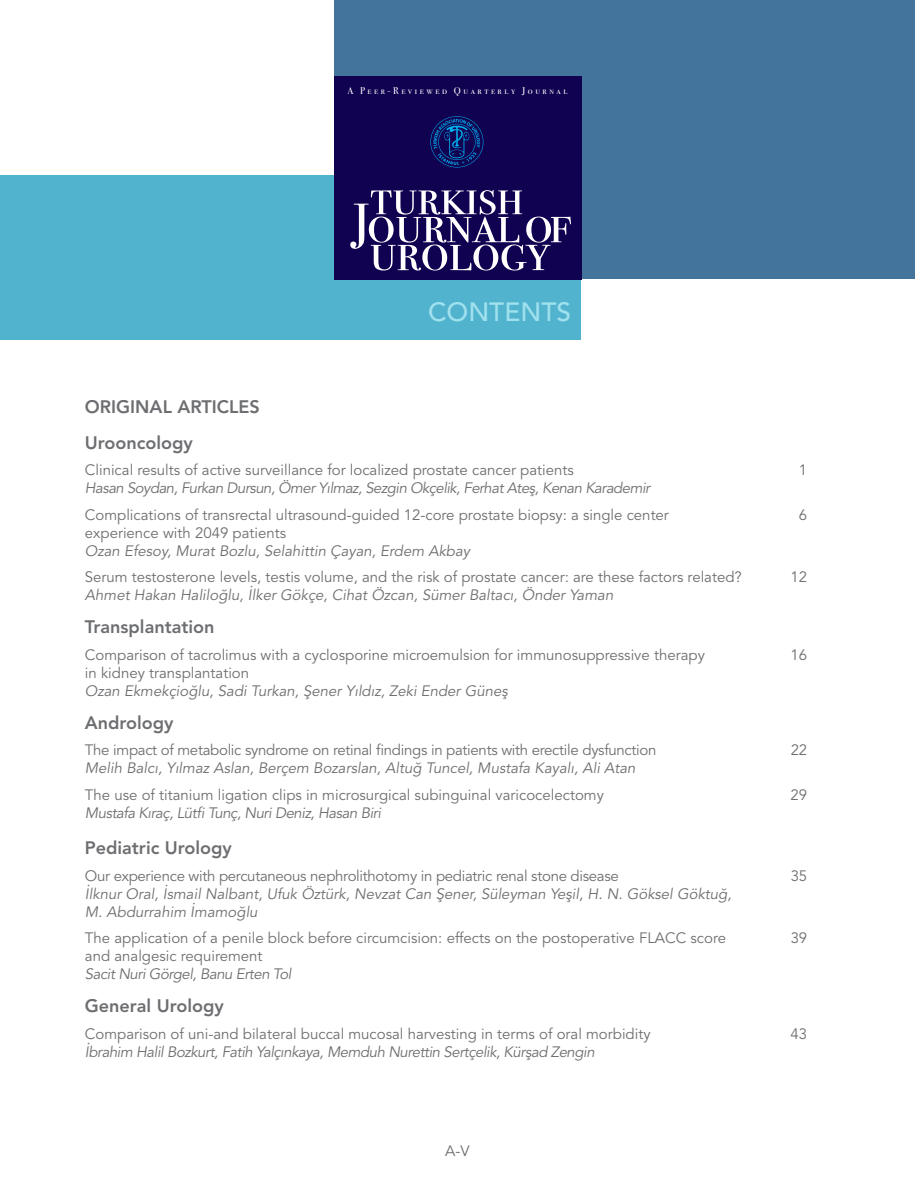
<style>
.page{position:relative;width:915px;height:1191px;background:#fff}
.page>*{position:absolute;margin:0;border:0;box-sizing:border-box;transform-origin:0 0}
.t1{font:500 26.25px "Avenir LT Std";color:#a0e1ee}
.t2{font:800 18px/36px "Avenir LT Std";color:#6d6e71}
.t3{font:15px "Avenir LT Std";color:#6d6e71}
.t4{font:italic 15px/18px "Avenir LT Std";color:#6d6e71}
.t5{font:15px "Avenir LT Std";letter-spacing:-.02em;color:#6d6e71}
.t6{font:italic 15px "Avenir LT Std";letter-spacing:-.03em;color:#6d6e71}
.t7{font:italic 15px "Avenir LT Std";letter-spacing:-.035em;color:#6d6e71}
.t8{font:9.75px "Bodoni Svty Two SCITCTT Book";letter-spacing:.26em;color:#fff}
</style>
<div class="page">
<div style="left:334px;top:0;width:580px;height:279px;background:#43749c"></div>
<div style="left:0;top:175px;width:580px;height:164px;background:#52b3cf"></div>
<div style="left:334px;top:76px;width:247px;height:203px;background:#100151"></div>
<svg style="left:350px;top:190px;width:221px;height:80px"></svg>
<svg style="left:430px;top:116px;width:53px;height:51px"></svg>
<p class="t8" style="left:347px;top:85px;width:221px">A Peer-Reviewed Quarterly Journal</p>
<h1 class="t1" style="left:428px;top:296px;width:144px">CONTENTS</h1>
<p class="t2" style="left:85px;top:388px;width:176px">ORIGINAL ARTICLES<br>Urooncology</p>
<p class="t3" style="left:85px;top:461px;width:490px">Clinical results of active surveillance for localized prostate cancer patients</p>
<p class="t3" style="left:798px;top:461px;width:10px">1</p>
<p class="t7" style="left:85px;top:479px;width:566px">Hasan Soydan, Furkan Dursun, Ömer Yılmaz, Sezgin Okçelik, Ferhat Ateş, Kenan Karademir</p>
<p class="t3" style="left:85px;top:505px;width:585px">Complications of transrectal ultrasound-guided 12-core prostate biopsy: a single center</p>
<p class="t3" style="left:798px;top:505px;width:10px">6</p>
<p class="t3" style="left:85px;top:523px;width:203px">experience with 2049 patients</p>
<p class="t4" style="left:85px;top:542px;width:386px">Ozan Efesoy, Murat Bozlu, Selahittin Çayan, Erdem Akbay</p>
<p class="t3" style="left:85px;top:568px;width:658px">Serum testosterone levels, testis volume, and the risk of prostate cancer: are these factors related?</p>
<p class="t3" style="left:790px;top:568px;width:18px">12</p>
<p class="t4" style="left:85px;top:586px;width:529px">Ahmet Hakan Haliloğlu, İlker Gökçe, Cihat Özcan, Sümer Baltacı, Önder Yaman</p>
<p class="t2" style="left:85px;top:609px;width:131px">Transplantation</p>
<p class="t3" style="left:85px;top:645px;width:621px">Comparison of tacrolimus with a cyclosporine microemulsion for immunosuppressive therapy</p>
<p class="t3" style="left:790px;top:645px;width:18px">16</p>
<p class="t3" style="left:85px;top:663px;width:166px">in kidney transplantation</p>
<p class="t4" style="left:85px;top:682px;width:424px">Ozan Ekmekçioğlu, Sadi Turkan, Şener Yıldız, Zeki Ender Güneş</p>
<p class="t2" style="left:85px;top:704px;width:90px">Andrology</p>
<p class="t5" style="left:85px;top:741px;width:573px">The impact of metabolic syndrome on retinal findings in patients with erectile dysfunction</p>
<p class="t3" style="left:790px;top:741px;width:18px">22</p>
<p class="t4" style="left:85px;top:759px;width:552px">Melih Balcı, Yılmaz Aslan, Berçem Bozarslan, Altuğ Tuncel, Mustafa Kayalı, Ali Atan</p>
<p class="t3" style="left:85px;top:785px;width:520px">The use of titanium ligation clips in microsurgical subinguinal varicocelectomy</p>
<p class="t3" style="left:790px;top:785px;width:18px">29</p>
<p class="t6" style="left:85px;top:803px;width:297px">Mustafa Kıraç, Lütfi Tunç, Nuri Deniz, Hasan Biri</p>
<p class="t2" style="left:85px;top:829px;width:148px">Pediatric Urology</p>
<p class="t5" style="left:85px;top:866px;width:535px">Our experience with percutaneous nephrolithotomy in pediatric renal stone disease</p>
<p class="t3" style="left:790px;top:866px;width:18px">35</p>
<p class="t4" style="left:85px;top:884px;width:648px">İlknur Oral, İsmail Nalbant, Ufuk Öztürk, Nevzat Can Şener, Süleyman Yeşil, H. N. Göksel Göktuğ,<br>M. Abdurrahim İmamoğlu</p>
<p class="t3" style="left:85px;top:928px;width:642px">The application of a penile block before circumcision: effects on the postoperative FLACC score</p>
<p class="t3" style="left:790px;top:928px;width:18px">39</p>
<p class="t3" style="left:85px;top:946px;width:179px">and analgesic requirement</p>
<p class="t6" style="left:85px;top:964px;width:208px">Sacit Nuri Görgel, Banu Erten Tol</p>
<p class="t2" style="left:85px;top:987px;width:140px">General Urology</p>
<p class="t3" style="left:85px;top:1024px;width:567px">Comparison of uni-and bilateral buccal mucosal harvesting in terms of oral morbidity</p>
<p class="t3" style="left:790px;top:1024px;width:18px">43</p>
<p class="t6" style="left:85px;top:1042px;width:511px">İbrahim Halil Bozkurt, Fatih Yalçınkaya, Memduh Nurettin Sertçelik, Kürşad Zengin</p>
<p class="t3" style="left:445px;top:1141px;width:26px">A-V</p>
</div>
